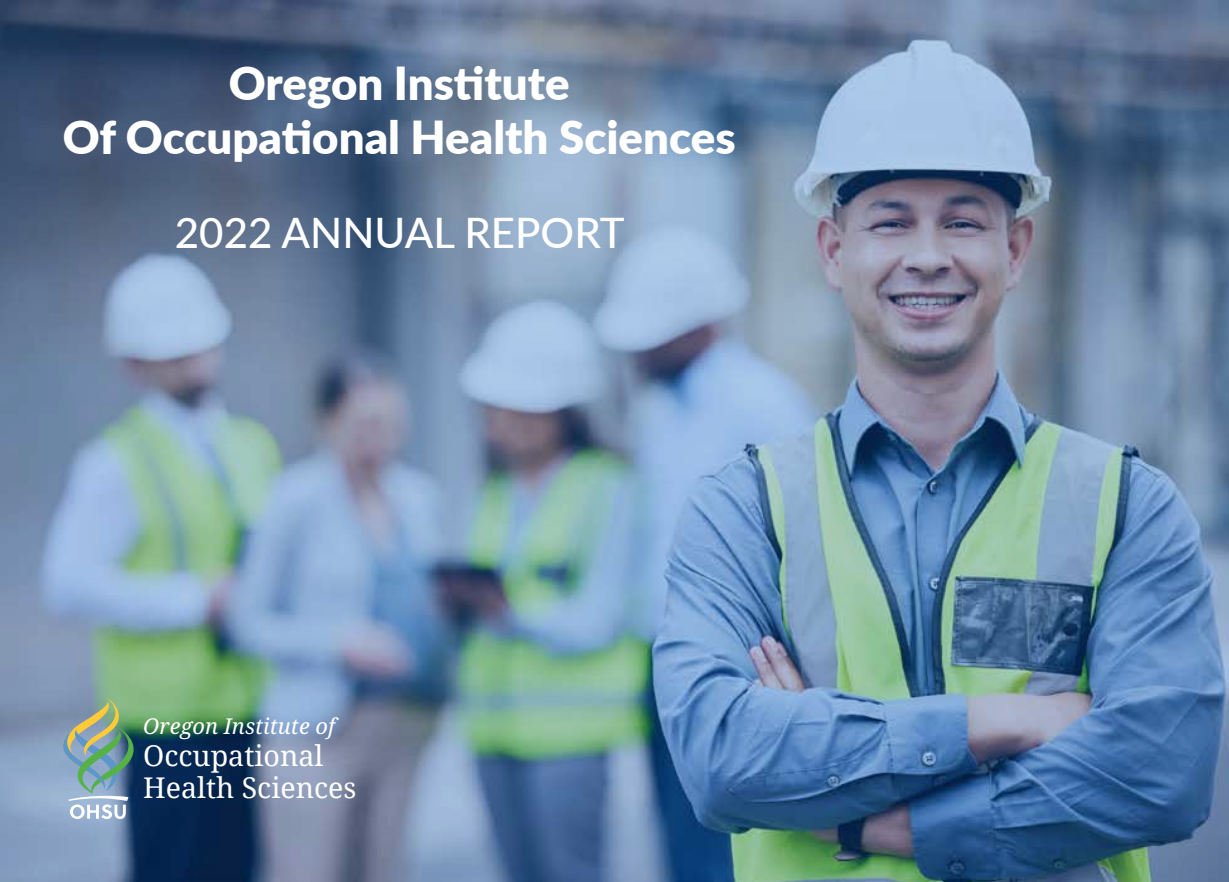
<style>
.page{position:relative;width:1229px;height:882px;background:#fff}
.page>*{position:absolute;margin:0;border:0;box-sizing:border-box;transform-origin:0 0}
.t1{font:900 45.5px/54.6px "Lato";color:#fff;text-align:center}
.t2{font:500 42px "Lato";color:#fff}
.t3{font:28.53px/31.8px "Noto Serif";color:#fff}
.t4{font:italic 21.88px "Noto Serif";color:#fff}
</style>
<div class="page">
<img style="left:0;top:0;width:1228px;height:882px">
<svg style="left:63px;top:698px;width:71px;height:121px;background:#87a4a1"></svg>
<p class="t1" style="left:63px;top:54px;width:674px">Oregon Institute<br>Of Occupational Health Sciences</p>
<p class="t2" style="left:175px;top:203px;width:451px">2022 ANNUAL REPORT</p>
<p class="t4" style="left:143px;top:711px;width:193px">Oregon Institute of</p>
<p class="t3" style="left:143px;top:738px;width:215px">Occupational<br>Health Sciences</p>
</div>
